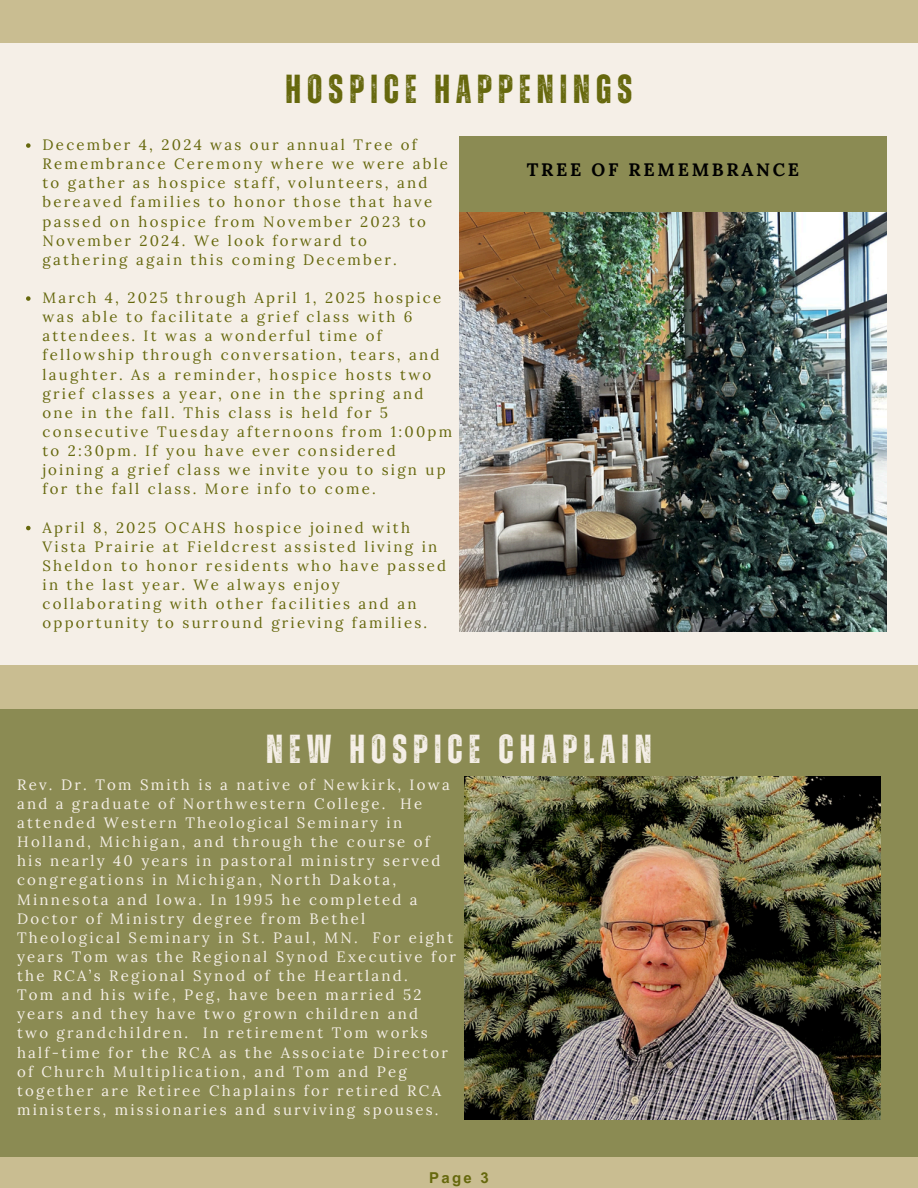
<style>
.page{position:relative;width:918px;height:1188px;background:#c9bd91}
.page>*{position:absolute;margin:0;border:0;box-sizing:border-box;transform-origin:0 0}
.t1{font:700 40.5px "Zuume Rough";letter-spacing:.15em;color:#f5efe7}
.t2{font:700 40.5px "Zuume Rough";letter-spacing:.15em;color:#66680d}
.t3{font:700 18px "Lora";letter-spacing:.15em;color:#000}
.t4{font:15px/19.2px "Lora";letter-spacing:.15em;color:#66680d}
.t5{font:15px/19.2px "Lora";letter-spacing:.15em;color:#f5efe7}
.t6{font:700 15px "Arial MT Pro";color:#66680d}
</style>
<div class="page">
<div style="left:0;top:44px;width:918px;height:621px;background:#f5efe7"></div>
<img style="left:459px;top:211px;width:427px;height:421px">
<div style="left:459px;top:136px;width:427px;height:75px;background:#8b8b53"></div>
<div style="left:0;top:709px;width:918px;height:448px;background:#8b8b53"></div>
<img style="left:465px;top:776px;width:416px;height:343px">
<svg style="left:26px;top:143px;width:5px;height:5px"></svg>
<svg style="left:26px;top:296px;width:5px;height:5px"></svg>
<svg style="left:26px;top:526px;width:5px;height:4px"></svg>
<p class="t2" style="left:286px;top:71px;width:348px">HOSPICE HAPPENINGS</p>
<p class="t4" style="left:43px;top:135px;width:407px">December 4, 2024 was our annual Tree of Remembrance Ceremony where we were able to gather as hospice staff, volunteers, and bereaved families to honor those that have passed on hospice from November 2023 to November 2024. We look forward to gathering again this coming December.</p>
<h2 class="t4" style="left:43px;top:288px;width:411px">March 4, 2025 through April 1, 2025 hospice was able to facilitate a grief class with 6 attendees. It was a wonderful time of fellowship through conversation, tears, and laughter. As a reminder, hospice hosts two grief classes a year, one in the spring and one in the fall. This class is held for 5 consecutive Tuesday afternoons from 1:00pm to 2:30pm. If you have ever considered joining a grief class we invite you to sign up for the fall class. More info to come.</h2>
<p class="t4" style="left:43px;top:517px;width:405px">April 8, 2025 OCAHS hospice joined with Vista Prairie at Fieldcrest assisted living in Sheldon to honor residents who have passed in the last year. We always enjoy collaborating with other facilities and an opportunity to surround grieving families.</p>
<h1 class="t3" style="left:527px;top:158px;width:274px">TREE OF REMEMBRANCE</h1>
<p class="t1" style="left:266px;top:731px;width:387px">NEW HOSPICE CHAPLAIN</p>
<p class="t5" style="left:17px;top:775px;width:440px">Rev. Dr. Tom Smith is a native of Newkirk, Iowa and a graduate of Northwestern College. He attended Western Theological Seminary in Holland, Michigan, and through the course of his nearly 40 years in pastoral ministry served congregations in Michigan, North Dakota, Minnesota and Iowa. In 1995 he completed a Doctor of Ministry degree from Bethel Theological Seminary in St. Paul, MN. For eight years Tom was the Regional Synod Executive for the RCA’s Regional Synod of the Heartland.<br>Tom and his wife, Peg, have been married 52 years and they have two grown children and<br>two grandchildren. In retirement Tom works half-time for the RCA as the Associate Director of Church Multiplication, and Tom and Peg together are Retiree Chaplains for retired RCA ministers, missionaries and surviving spouses.</p>
<p class="t6" style="left:429px;top:1172px;width:61px">Page 3</p>
</div>
